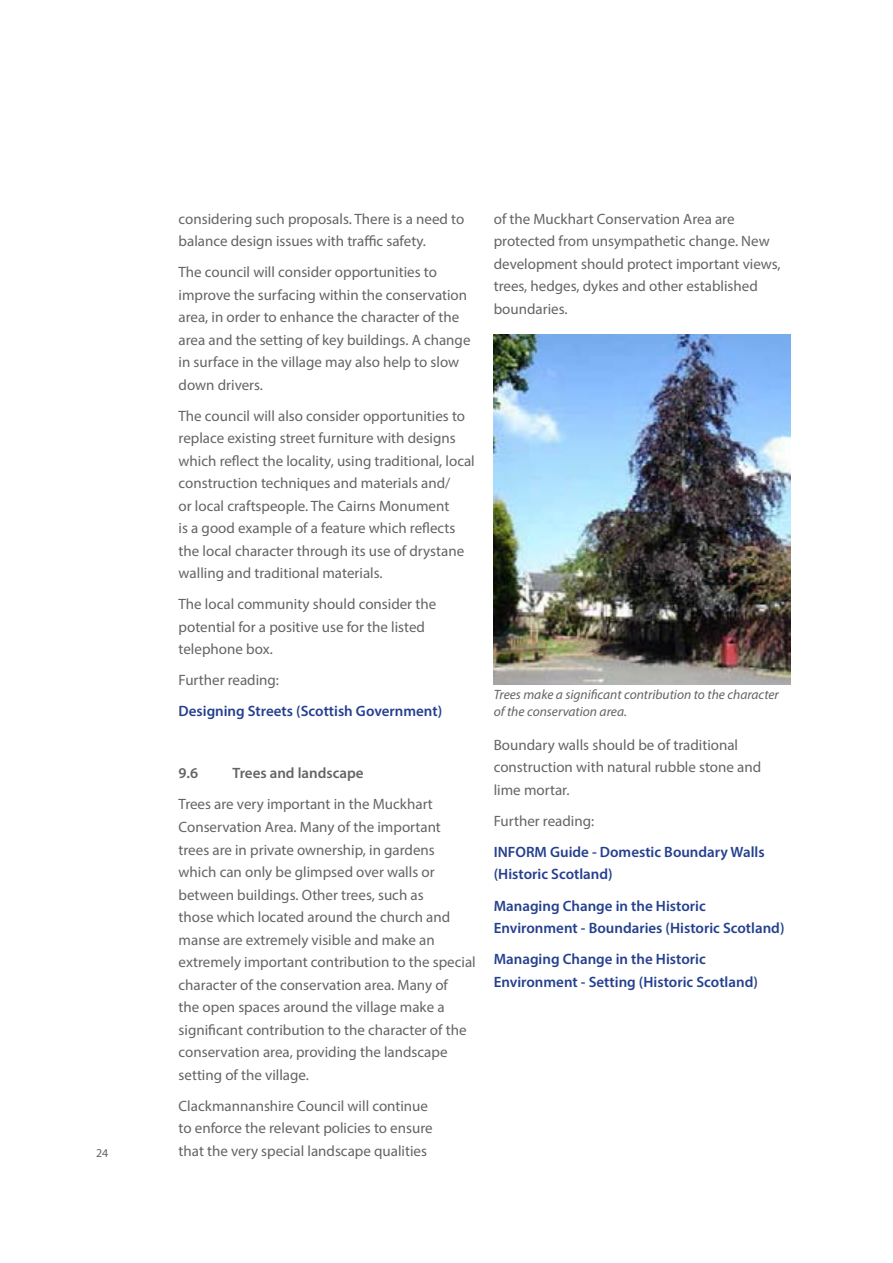
<style>
.page{position:relative;width:893px;height:1263px;background:#fff}
.page>*{position:absolute;margin:0;border:0;box-sizing:border-box;transform-origin:0 0}
.t1{font:15px/22.5px "Myriad Pro";color:#636466}
.t2{font:600 15px/22.5px "Myriad Pro";color:#25408f}
.t3{font:600 15px "Myriad Pro";color:#636466}
.t4{font:italic 13.5px/16.2px "Myriad Pro";color:#636466}
.t5{font:12px "Myriad Pro";color:#636466}
</style>
<div class="page">
<img style="left:494px;top:334px;width:297px;height:351px">
<p class="t5" style="left:96px;top:1145px;width:14px">24</p>
<p class="t1" style="left:179px;top:207px;width:287px">considering such proposals. There is a need to balance design issues with traffic safety.</p>
<p class="t1" style="left:179px;top:261px;width:293px">The council will consider opportunities to improve the surfacing within the conservation area, in order to enhance the character of the area and the setting of key buildings. A change in surface in the village may also help to slow down drivers.</p>
<p class="t1" style="left:179px;top:404px;width:298px">The council will also consider opportunities to replace existing street furniture with designs which reflect the locality, using traditional, local construction techniques and materials and/<br>or local craftspeople. The Cairns Monument<br>is a good example of a feature which reflects the local character through its use of drystane walling and traditional materials.</p>
<p class="t1" style="left:179px;top:593px;width:259px">The local community should consider the potential for a positive use for the listed telephone box.</p>
<p class="t1" style="left:179px;top:669px;width:102px">Further reading:</p>
<p class="t2" style="left:179px;top:700px;width:265px">Designing Streets (Scottish Government)</p>
<p class="t3" style="left:179px;top:764px;width:21px">9.6</p>
<p class="t3" style="left:233px;top:764px;width:133px">Trees and landscape</p>
<p class="t1" style="left:179px;top:793px;width:299px">Trees are very important in the Muckhart Conservation Area. Many of the important<br>trees are in private ownership, in gardens which can only be glimpsed over walls or between buildings. Other trees, such as<br>those which located around the church and manse are extremely visible and make an extremely important contribution to the special character of the conservation area. Many of<br>the open spaces around the village make a significant contribution to the character of the conservation area, providing the landscape setting of the village.</p>
<p class="t1" style="left:179px;top:1094px;width:256px">Clackmannanshire Council will continue to enforce the relevant policies to ensure that the very special landscape qualities</p>
<p class="t1" style="left:494px;top:207px;width:288px">of the Muckhart Conservation Area are protected from unsympathetic change. New development should protect important views, trees, hedges, dykes and other established boundaries.</p>
<p class="t4" style="left:494px;top:686px;width:287px">Trees make a significant contribution to the character of the conservation area.</p>
<p class="t1" style="left:494px;top:733px;width:269px">Boundary walls should be of traditional construction with natural rubble stone and lime mortar.</p>
<p class="t1" style="left:494px;top:809px;width:102px">Further reading:</p>
<p class="t2" style="left:494px;top:840px;width:272px">INFORM Guide - Domestic Boundary Walls (Historic Scotland)</p>
<p class="t2" style="left:494px;top:894px;width:292px">Managing Change in the Historic<br>Environment - Boundaries (Historic Scotland)</p>
<p class="t2" style="left:494px;top:947px;width:266px">Managing Change in the Historic<br>Environment - Setting (Historic Scotland)</p>
</div>
